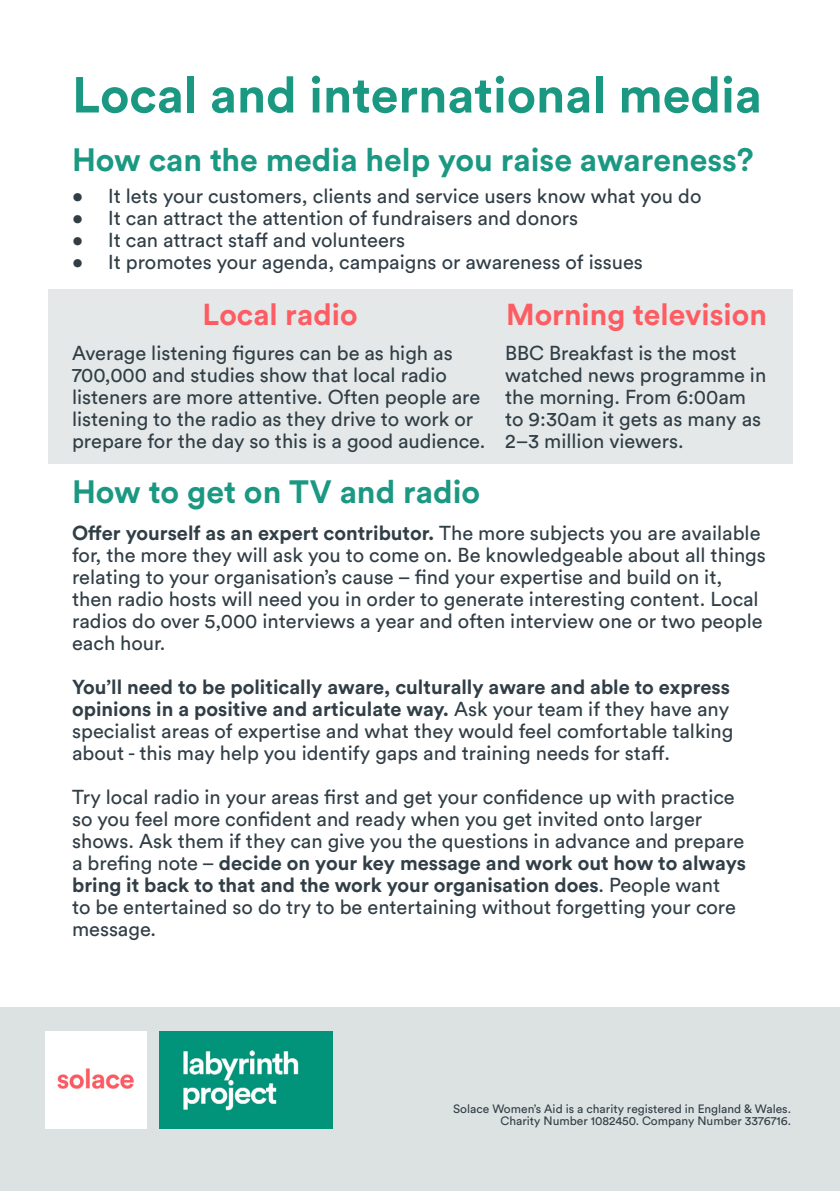
<style>
.page{position:relative;width:840px;height:1191px;background:#fff}
.page>*{position:absolute;margin:0;border:0;box-sizing:border-box;transform-origin:0 0}
.t1{font:700 50px "Circular Std";color:#1b9882}
.t2{font:700 32px "Circular Std";color:#1b9882}
.t3{font:700 30px "Circular Std";color:#fd5c62}
.t4{font:20px/22px "Circular Std";color:#313e46}
.t5{font:12px "Circular Std";color:#313e46}
.s1{font-weight:700}
</style>
<div class="page">
<div style="left:48px;top:289px;width:743px;height:175px;background:#e4e8e9"></div>
<div style="left:0;top:1007px;width:839px;height:184px;background:#dce2e2"></div>
<img style="left:160px;top:1031px;width:173px;height:97px">
<img style="left:45px;top:1031px;width:101px;height:97px">
<p class="t1" style="left:72px;top:63px;width:690px">Local and international media</p>
<p class="t2" style="left:72px;top:139px;width:682px">How can the media help you raise awareness?</p>
<p class="t4" style="left:72px;top:185px;width:630px">• It lets your customers, clients and service users know what you do</p>
<p class="t4" style="left:72px;top:207px;width:507px">• It can attract the attention of fundraisers and donors</p>
<p class="t4" style="left:72px;top:229px;width:334px">• It can attract staff and volunteers</p>
<p class="t4" style="left:72px;top:251px;width:572px">• It promotes your agenda, campaigns or awareness of issues</p>
<p class="t3" style="left:202px;top:295px;width:156px">Local radio</p>
<p class="t4" style="left:72px;top:342px;width:414px">Average listening figures can be as high as 700,000 and studies show that local radio listeners are more attentive. Often people are listening to the radio as they drive to work or prepare for the day so this is a good audience.</p>
<p class="t2" style="left:72px;top:471px;width:409px">How to get on TV and radio</p>
<p class="t3" style="left:506px;top:295px;width:262px">Morning television</p>
<p class="t4" style="left:505px;top:342px;width:262px">BBC Breakfast is the most watched news programme in the morning. From 6:00am to 9:30am it gets as many as<br>2–3 million viewers.</p>
<p class="t4" style="left:72px;top:521px;width:695px"><span class="s1">Offer yourself as an expert contributor.</span> The more subjects you are available for, the more they will ask you to come on. Be knowledgeable about all things relating to your organisation’s cause – find your expertise and build on it, then radio hosts will need you in order to generate interesting content. Local radios do over 5,000 interviews a year and often interview one or two people each hour.</p>
<p class="t4" style="left:72px;top:675px;width:662px"><span class="s1">You’ll need to be politically aware, culturally aware and able to express opinions in a positive and articulate way.</span> Ask your team if they have any specialist areas of expertise and what they would feel comfortable talking about - this may help you identify gaps and training needs for staff.</p>
<p class="t4" style="left:72px;top:785px;width:675px">Try local radio in your areas first and get your confidence up with practice so you feel more confident and ready when you get invited onto larger shows. Ask them if they can give you the questions in advance and prepare a brefing note – <span class="s1">decide on your key message and work out how to always bring it back to that and the work your organisation does</span>. People want<br>to be entertained so do try to be entertaining without forgetting your core message.</p>
<p class="t5" style="left:453px;top:1101px;width:339px">Solace Women’s Aid is a charity registered in England &amp; Wales.</p>
<p class="t5" style="left:500px;top:1113px;width:292px">Charity Number 1082450. Company Number 3376716.</p>
</div>
